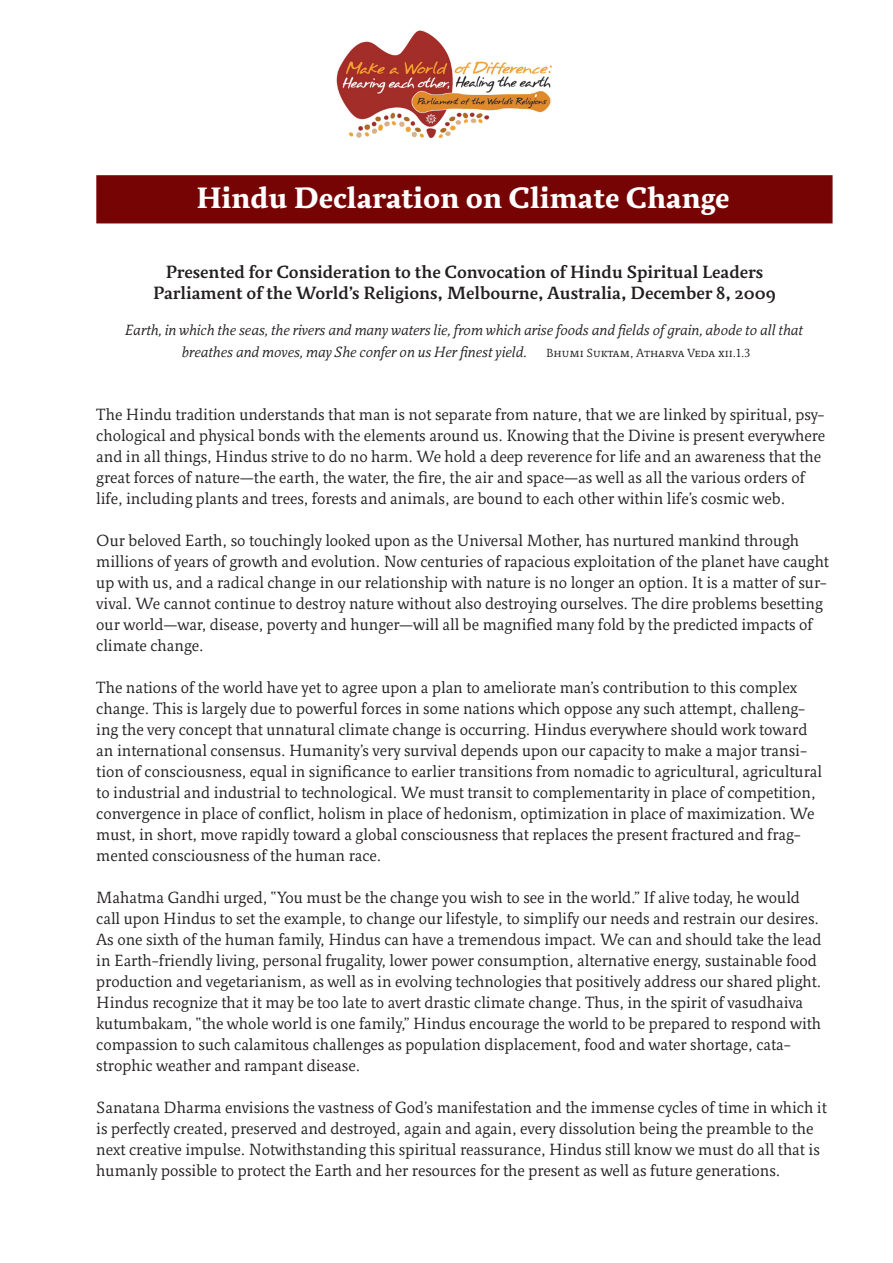
<style>
.page{position:relative;width:893px;height:1263px;background:#fff}
.page>*{position:absolute;margin:0;border:0;box-sizing:border-box;transform-origin:0 0}
.t1{font:700 30px "Relato";color:#fff}
.t2{font:600 18px/21.6px "Relato";color:#231f20;text-align:center}
.t3{font:16.5px/21px "Relato";color:#231f20}
.t4{font:italic 15px/21.6px "Relato";color:#231f20;text-align:center}
.s1{font-family:"Relato Small Caps";font-style:normal;font-size:12px}
</style>
<div class="page">
<div style="left:96px;top:175px;width:736px;height:48px;background:#770405;border:2px solid #770405"></div>
<img style="left:336px;top:30px;width:216px;height:108px">
<h1 class="t1" style="left:197px;top:179px;width:534px">Hindu Declaration on Climate Change</h1>
<p class="t2" style="left:153px;top:260px;width:624px">Presented for Consideration to the Convocation of Hindu Spiritual Leaders<br>Parliament of the World’s Religions, Melbourne, Australia, December 8, 2009</p>
<p class="t4" style="left:126px;top:319px;width:679px">Earth, in which the seas, the rivers and many waters lie, from which arise foods and fields of grain, abode to all that breathes and moves, may She confer on us Her finest yield. <span class="s1">Bhumi Suktam, Atharva Veda xii.1.3</span></p>
<p class="t3" style="left:96px;top:403px;width:730px">The Hindu tradition understands that man is not separate from nature, that we are linked by spiritual, psy&shy;chological and physical bonds with the elements around us. Knowing that the Divine is present everywhere and in all things, Hindus strive to do no harm. We hold a deep reverence for life and an awareness that the great forces of nature—the earth, the water, the fire, the air and space—as well as all the various orders of life, including plants and trees, forests and animals, are bound to each other within life’s cosmic web.</p>
<p class="t3" style="left:96px;top:529px;width:734px">Our beloved Earth, so touchingly looked upon as the Universal Mother, has nurtured mankind through millions of years of growth and evolution. Now centuries of rapacious exploitation of the planet have caught up with us, and a radical change in our relationship with nature is no longer an option. It is a matter of sur&shy;vival. We cannot continue to destroy nature without also destroying ourselves. The dire problems besetting our world—war, disease, poverty and hunger—will all be magnified many fold by the predicted impacts of climate change.</p>
<p class="t3" style="left:96px;top:676px;width:727px">The nations of the world have yet to agree upon a plan to ameliorate man’s contribution to this complex change. This is largely due to powerful forces in some nations which oppose any such attempt, challeng&shy;ing the very concept that unnatural climate change is occurring. Hindus everywhere should work toward an international consensus. Humanity’s very survival depends upon our capacity to make a major transi&shy;tion of consciousness, equal in significance to earlier transitions from nomadic to agricultural, agricultural to industrial and industrial to technological. We must transit to complementarity in place of competition, convergence in place of conflict, holism in place of hedonism, optimization in place of maximization. We must, in short, move rapidly toward a global consciousness that replaces the present fractured and frag&shy;mented consciousness of the human race.</p>
<p class="t3" style="left:96px;top:886px;width:727px">Mahatma Gandhi urged, “You must be the change you wish to see in the world.” If alive today, he would call upon Hindus to set the example, to change our lifestyle, to simplify our needs and restrain our desires.<br>As one sixth of the human family, Hindus can have a tremendous impact. We can and should take the lead in Earth-friendly living, personal frugality, lower power consumption, alternative energy, sustainable food production and vegetarianism, as well as in evolving technologies that positively address our shared plight.<br>Hindus recognize that it may be too late to avert drastic climate change. Thus, in the spirit of vasudhaiva kutumbakam, “the whole world is one family,” Hindus encourage the world to be prepared to respond with compassion to such calamitous challenges as population displacement, food and water shortage, cata&shy;strophic weather and rampant disease.</p>
<p class="t3" style="left:96px;top:1096px;width:732px">Sanatana Dharma envisions the vastness of God’s manifestation and the immense cycles of time in which it is perfectly created, preserved and destroyed, again and again, every dissolution being the preamble to the next creative impulse. Notwithstanding this spiritual reassurance, Hindus still know we must do all that is humanly possible to protect the Earth and her resources for the present as well as future generations.</p>
</div>
